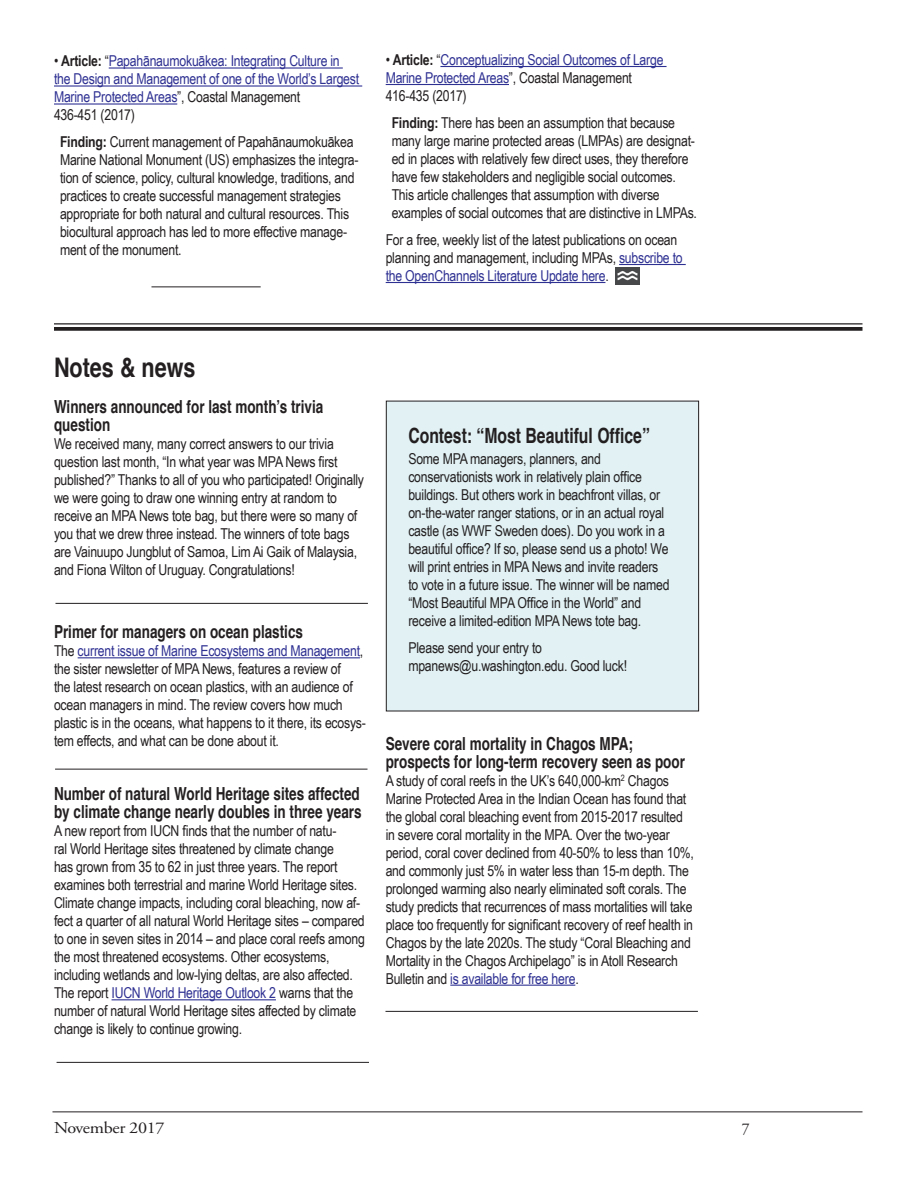
<style>
.page{position:relative;width:918px;height:1188px;background:#fff}
.page>*{position:absolute;margin:0;border:0;box-sizing:border-box;transform-origin:0 0}
.t1{font:700 27px "Helvetica";color:#231f20;scale:.8 1}
.t2{font:700 21px "Helvetica";color:#231f20;scale:.75 1}
.t3{font:700 18px/18px "Helvetica";color:#231f20;scale:.75 1}
.t4{font:16.5px "Adobe Garamond Pro";letter-spacing:-.02em;color:#231f20;scale:1.1 1}
.t5{font:16.5px "Adobe Garamond Pro";letter-spacing:-.02em;color:#231f20;scale:.95 1}
.t6{font:15px/18px "Arial Narrow";letter-spacing:-.015em;color:#231f20}
.t7{font:15px/18px "Arial Narrow";letter-spacing:-.015em;color:#2e3092}
.s1{color:#231f20}
.s2{font-weight:700;color:#231f20}
.s3{font-weight:700}
.s4{color:#2e3092}
</style>
<div class="page">
<hr style="left:52px;top:1112px;width:810px;height:1px;background:#231f20">
<div style="left:386px;top:401px;width:313px;height:310px;background:#e1f1f4"></div>
<div style="left:386px;top:401px;width:313px;height:310px;border:1px solid #231f20"></div>
<hr style="left:440px;top:66px;width:227px;height:1px;background:#2e3092">
<hr style="left:386px;top:84px;width:123px;height:1px;background:#2e3092">
<hr style="left:619px;top:264px;width:67px;height:1px;background:#2e3092">
<hr style="left:386px;top:282px;width:219px;height:1px;background:#2e3092">
<hr style="left:78px;top:657px;width:282px;height:1px;background:#2e3092">
<hr style="left:112px;top:999px;width:164px;height:1px;background:#2e3092">
<hr style="left:450px;top:985px;width:125px;height:1px;background:#2e3092">
<hr style="left:109px;top:67px;width:234px;height:2px;background:#2e3092">
<hr style="left:54px;top:85px;width:308px;height:2px;background:#2e3092">
<hr style="left:54px;top:103px;width:123px;height:2px;background:#2e3092">
<hr style="left:386px;top:1011px;width:312px;height:1px;background:#231f20">
<img style="left:615px;top:267px;width:24px;height:17px">
<hr style="left:56px;top:603px;width:312px;height:1px;background:#231f20">
<hr style="left:57px;top:1062px;width:312px;height:1px;background:#231f20">
<hr style="left:55px;top:769px;width:313px;height:1px;background:#231f20">
<hr style="left:152px;top:287px;width:109px;height:1px;background:#231f20">
<hr style="left:54px;top:323px;width:808px;height:2px;background:#231f20">
<svg style="left:54px;top:327px;width:808px;height:4px;background:#302c2d"></svg>
<p class="t7" style="left:54px;top:52px;width:307px"><span class="s1">•</span> <span class="s2">Article:</span> <span class="s1">“</span>Papahānaumokuākea: Integrating Culture in the Design and Management of one of the World’s Largest Marine Protected Areas<span class="s1">”, Coastal Management<br>436-451 (2017)</span></p>
<p class="t6" style="left:60px;top:133px;width:300px"><span class="s3">Finding:</span> Current management of Papahānaumokuākea Marine National Monument (US) emphasizes the integra&shy;tion of science, policy, cultural knowledge, traditions, and practices to create successful management strategies appropriate for both natural and cultural resources. This biocultural approach has led to more effective manage&shy;ment of the monument.</p>
<p class="t7" style="left:386px;top:50px;width:279px"><span class="s1">•</span> <span class="s2">Article:</span> <span class="s1">“</span>Conceptualizing Social Outcomes of Large<br>Marine Protected Areas<span class="s1">”, Coastal Management<br>416-435 (2017)</span></p>
<p class="t6" style="left:392px;top:113px;width:307px"><span class="s3">Finding:</span> There has been an assumption that because many large marine protected areas (LMPAs) are designat&shy;ed in places with relatively few direct uses, they therefore have few stakeholders and negligible social outcomes.<br>This article challenges that assumption with diverse examples of social outcomes that are distinctive in LMPAs.</p>
<p class="t6" style="left:386px;top:230px;width:299px">For a free, weekly list of the latest publications on ocean planning and management, including MPAs, <span class="s4">subscribe to the OpenChannels Literature Update here</span>.</p>
<h1 class="t1" style="left:54px;top:346px;width:179px">Notes &amp; news</h1>
<p class="t3" style="left:54px;top:398px;width:361px">Winners announced for last month’s trivia question</p>
<p class="t6" style="left:54px;top:434px;width:312px">We received many, many correct answers to our trivia question last month, “In what year was MPA News first published?” Thanks to all of you who participated! Originally we were going to draw one winning entry at random to receive an MPA News tote bag, but there were so many of you that we drew three instead. The winners of tote bags are Vainuupo Jungblut of Samoa, Lim Ai Gaik of Malaysia, and Fiona Wilton of Uruguay. Congratulations!</p>
<p class="t3" style="left:54px;top:623px;width:334px">Primer for managers on ocean plastics</p>
<p class="t6" style="left:54px;top:641px;width:313px">The <span class="s4">current issue of Marine Ecosystems and Management</span>, the sister newsletter of MPA News, features a review of<br>the latest research on ocean plastics, with an audience of ocean managers in mind. The review covers how much plastic is in the oceans, what happens to it there, its ecosys&shy;tem effects, and what can be done about it.</p>
<p class="t3" style="left:54px;top:785px;width:412px">Number of natural World Heritage sites affected by climate change nearly doubles in three years</p>
<p class="t6" style="left:54px;top:821px;width:312px">A new report from IUCN finds that the number of natu-<br>ral World Heritage sites threatened by climate change<br>has grown from 35 to 62 in just three years. The report examines both terrestrial and marine World Heritage sites.<br>Climate change impacts, including coral bleaching, now af&shy;fect a quarter of all natural World Heritage sites – compared to one in seven sites in 2014 – and place coral reefs among the most threatened ecosystems. Other ecosystems, including wetlands and low-lying deltas, are also affected.<br>The report <span class="s4">IUCN World Heritage Outlook 2</span> warns that the number of natural World Heritage sites affected by climate change is likely to continue growing.</p>
<h2 class="t2" style="left:408px;top:418px;width:324px">Contest: “Most Beautiful Office”</h2>
<p class="t6" style="left:408px;top:449px;width:263px">Some MPA managers, planners, and conservationists work in relatively plain office buildings. But others work in beachfront villas, or on-the-water ranger stations, or in an actual royal castle (as WWF Sweden does). Do you work in a beautiful office? If so, please send us a photo! We will print entries in MPA News and invite readers to vote in a future issue. The winner will be named “Most Beautiful MPA Office in the World” and receive a limited-edition MPA News tote bag.</p>
<p class="t6" style="left:408px;top:638px;width:220px">Please send your entry to mpanews@u.washington.edu. Good luck!</p>
<p class="t3" style="left:386px;top:734px;width:401px">Severe coral mortality in Chagos MPA; prospects for long-term recovery seen as poor</p>
<p class="t6" style="left:386px;top:771px;width:310px">A study of coral reefs in the UK’s 640,000-km<sup>2</sup> Chagos Marine Protected Area in the Indian Ocean has found that the global coral bleaching event from 2015-2017 resulted in severe coral mortality in the MPA. Over the two-year period, coral cover declined from 40-50% to less than 10%, and commonly just 5% in water less than 15-m depth. The prolonged warming also nearly eliminated soft corals. The study predicts that recurrences of mass mortalities will take place too frequently for significant recovery of reef health in Chagos by the late 2020s. The study “Coral Bleaching and Mortality in the Chagos Archipelago” is in Atoll Research Bulletin and <span class="s4">is available for free here</span>.</p>
<p class="t4" style="left:54px;top:1118px;width:102px">November 2017</p>
<p class="t5" style="left:742px;top:1119px;width:10px">7</p>
</div>
